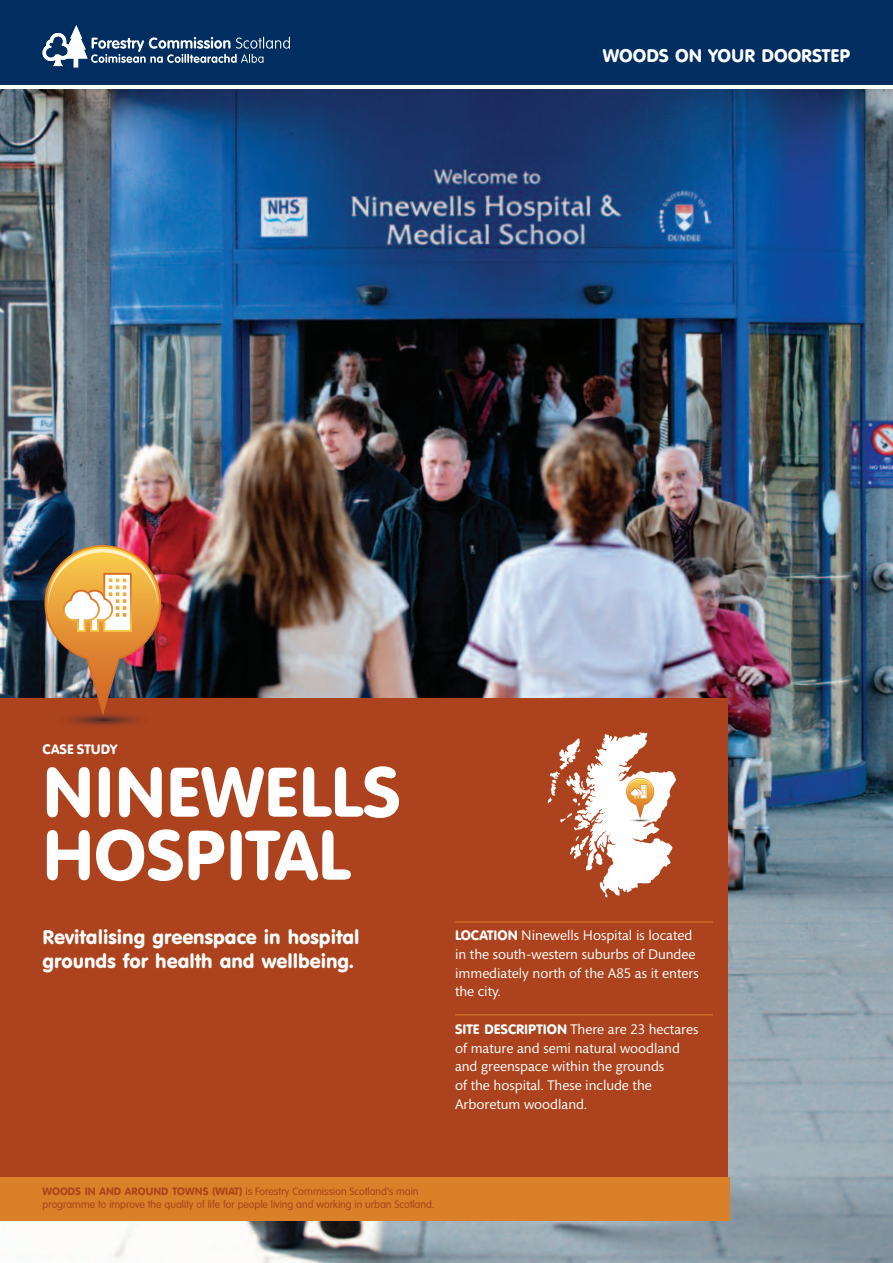
<style>
.page{position:relative;width:893px;height:1263px;background:#fff}
.page>*{position:absolute;margin:0;border:0;box-sizing:border-box;transform-origin:0 0}
.t1{font:69px/63px "VAG Rounded BT";color:#fff}
.t2{font:19.5px/24px "VAG Rounded BT";color:#fff}
.t3{font:18px "VAG Rounded BT";color:#fff}
.t4{font:14.25px/18.8px "Mundo Sans";color:#fff}
.t5{font:13.5px "VAG Rounded BT";color:#fff}
.t6{font:300 10.5px/13.5px "VAG Rounded";color:#ac431e}
.s1{font-family:"VAG Rounded BT";font-size:13.5px}
.s2{font-family:"VAG Rounded BT";font-weight:400}
</style>
<div class="page">
<img style="left:0;top:89px;width:893px;height:1174px">
<div style="left:0;top:698px;width:727px;height:479px;background:#ac431e"></div>
<img style="left:43px;top:712px;width:120px;height:17px;border-radius:50%">
<img style="left:45px;top:545px;width:116px;height:114px">
<img style="left:46px;top:547px;width:113px;height:110px">
<img style="left:113px;top:630px;width:19px;height:2px">
<img style="left:100px;top:630px;width:13px;height:2px">
<svg style="left:48px;top:549px;width:110px;height:81px;background:#e1ae65"></svg>
<img style="left:63px;top:590px;width:37px;height:42px">
<div style="left:0;top:0;width:893px;height:85px;background:#002e60"></div>
<svg style="left:43px;top:25px;width:247px;height:42px"></svg>
<svg style="left:548px;top:732px;width:128px;height:165px"></svg>
<hr style="left:455px;top:922px;width:258px;height:1px;background:#d98028">
<hr style="left:455px;top:1014px;width:258px;height:1px;background:#d98028">
<div style="left:0;top:1177px;width:729px;height:43px;background:#d98028"></div>
<p class="t3" style="left:603px;top:49px;width:249px">WOODS ON YOUR DOORSTEP</p>
<p class="t5" style="left:43px;top:743px;width:76px">CASE STUDY</p>
<h1 class="t1" style="left:43px;top:766px;width:359px">NINEWELLS<br>HOSPITAL</h1>
<h2 class="t2" style="left:43px;top:927px;width:319px">Revitalising greenspace in hospital grounds for health and wellbeing.</h2>
<p class="t4" style="left:455px;top:927px;width:245px"><span class="s1">LOCATION</span> Ninewells Hospital is located in the south-western suburbs of Dundee immediately north of the A85 as it enters the city.</p>
<p class="t4" style="left:455px;top:1021px;width:245px"><span class="s1">SITE DESCRIPTION</span> There are 23 hectares of mature and semi natural woodland and greenspace within the grounds<br>of the hospital. These include the<br>Arboretum woodland.</p>
<p class="t6" style="left:43px;top:1185px;width:394px"><span class="s2">WOODS IN AND AROUND TOWNS (WIAT)</span> is Forestry Commission Scotland’s main programme to improve the quality of life for people living and working in urban Scotland.</p>
</div>
